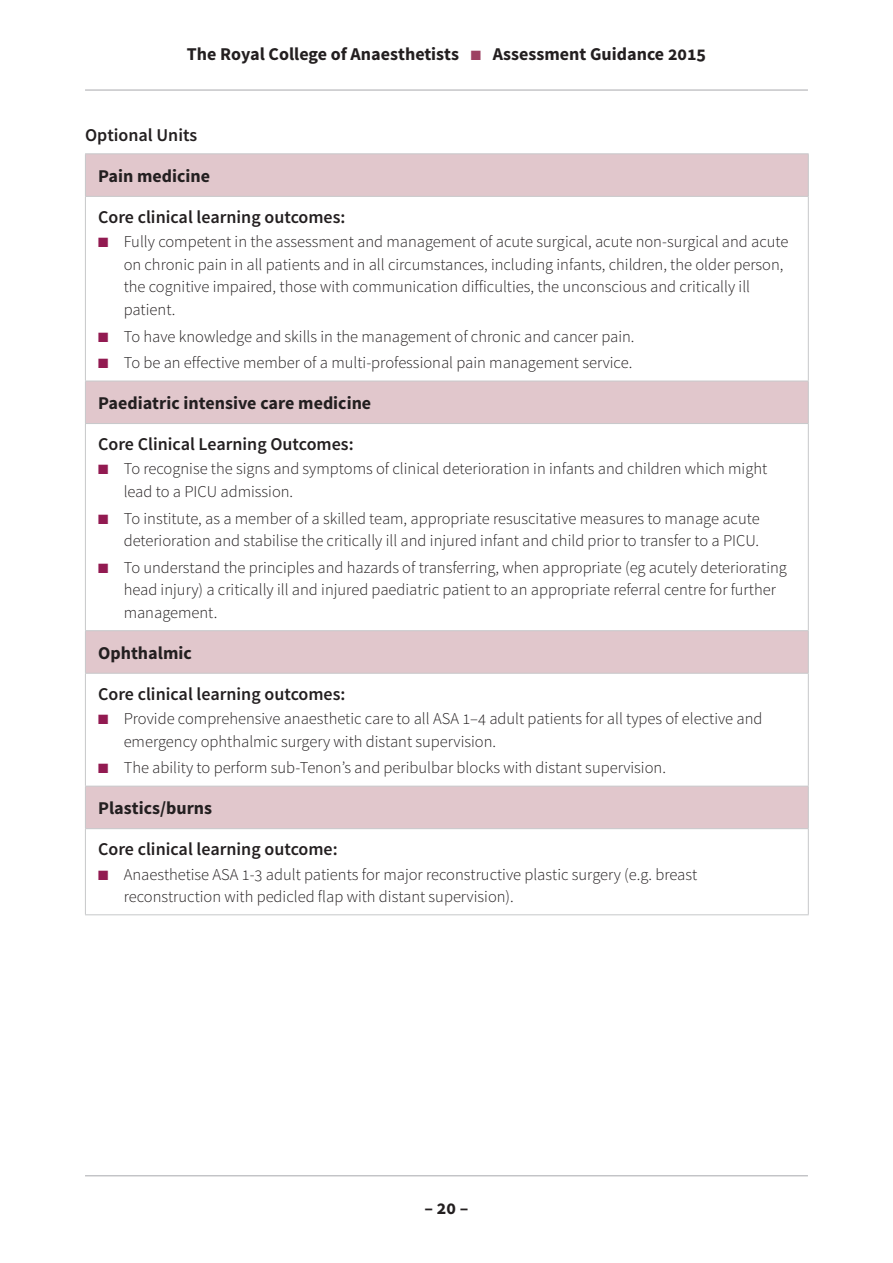
<style>
.page{position:relative;width:893px;height:1263px;background:#fff}
.page>*{position:absolute;margin:0;border:0;box-sizing:border-box;transform-origin:0 0}
.t1{font:600 18px "Source Sans Pro";color:#231f20}
.t2{font:700 18px "Source Sans Pro";color:#231f20}
.t3{font:300 16.5px/22.5px "Source Sans Pro";color:#231f20}
.s1{color:#9d4062}
.s2{color:#921a51}
</style>
<div class="page">
<hr style="left:85px;top:1175px;width:723px;height:1px;background:#a8a9ad">
<hr style="left:85px;top:90px;width:723px;height:1px;background:#a8a9ad">
<svg style="left:86px;top:154px;width:722px;height:674px"></svg>
<hr style="left:85px;top:197px;width:1px;height:184px;background:#c7c8ca">
<hr style="left:808px;top:197px;width:1px;height:184px;background:#c7c8ca">
<hr style="left:85px;top:424px;width:1px;height:206px;background:#c7c8ca">
<hr style="left:808px;top:424px;width:1px;height:206px;background:#c7c8ca">
<hr style="left:85px;top:674px;width:1px;height:112px;background:#c7c8ca">
<hr style="left:808px;top:674px;width:1px;height:112px;background:#c7c8ca">
<hr style="left:85px;top:829px;width:1px;height:85px;background:#c7c8ca">
<hr style="left:808px;top:829px;width:1px;height:85px;background:#c7c8ca">
<hr style="left:85px;top:153px;width:724px;height:1px;background:#c7c8ca">
<hr style="left:85px;top:154px;width:1px;height:42px;background:#c7c8ca">
<hr style="left:808px;top:154px;width:1px;height:42px;background:#c7c8ca">
<hr style="left:85px;top:196px;width:724px;height:1px;background:#c7c8ca">
<hr style="left:85px;top:381px;width:724px;height:1px;background:#c7c8ca">
<hr style="left:85px;top:381px;width:1px;height:42px;background:#c7c8ca">
<hr style="left:808px;top:381px;width:1px;height:42px;background:#c7c8ca">
<hr style="left:85px;top:423px;width:724px;height:1px;background:#c7c8ca">
<hr style="left:85px;top:630px;width:724px;height:1px;background:#c7c8ca">
<hr style="left:85px;top:631px;width:1px;height:42px;background:#c7c8ca">
<hr style="left:808px;top:631px;width:1px;height:42px;background:#c7c8ca">
<hr style="left:85px;top:673px;width:724px;height:1px;background:#c7c8ca">
<hr style="left:85px;top:786px;width:724px;height:1px;background:#c7c8ca">
<hr style="left:85px;top:786px;width:1px;height:42px;background:#c7c8ca">
<hr style="left:808px;top:786px;width:1px;height:42px;background:#c7c8ca">
<hr style="left:85px;top:828px;width:724px;height:1px;background:#c7c8ca">
<hr style="left:85px;top:914px;width:724px;height:1px;background:#c7c8ca">
<p class="t2" style="left:187px;top:42px;width:521px">The Royal College of Anaesthetists <span class="s1">■</span> Assessment Guidance 2015</p>
<p class="t1" style="left:85px;top:124px;width:114px">Optional Units</p>
<p class="t2" style="left:98px;top:164px;width:113px">Pain medicine</p>
<p class="t1" style="left:98px;top:205px;width:249px">Core clinical learning outcomes:</p>
<p class="t3" style="left:124px;top:231px;width:666px;text-indent:-26px"><span class="s2">■</span> Fully competent in the assessment and management of acute surgical, acute non-surgical and acute on chronic pain in all patients and in all circumstances, including infants, children, the older person, the cognitive impaired, those with communication difficulties, the unconscious and critically ill patient.</p>
<p class="t3" style="left:98px;top:325px;width:538px"><span class="s2">■</span> To have knowledge and skills in the management of chronic and cancer pain.</p>
<p class="t3" style="left:98px;top:352px;width:536px"><span class="s2">■</span> To be an effective member of a multi-professional pain management service.</p>
<p class="t2" style="left:98px;top:391px;width:275px">Paediatric intensive care medicine</p>
<p class="t1" style="left:98px;top:432px;width:257px">Core Clinical Learning Outcomes:</p>
<p class="t3" style="left:124px;top:458px;width:645px;text-indent:-26px"><span class="s2">■</span> To recognise the signs and symptoms of clinical deterioration in infants and children which might lead to a PICU admission.</p>
<p class="t3" style="left:98px;top:507px;width:663px;text-align:right"><span class="s2">■</span> To institute, as a member of a skilled team, appropriate resuscitative measures to manage acute deterioration and stabilise the critically ill and injured infant and child prior to transfer to a PICU.</p>
<p class="t3" style="left:124px;top:556px;width:665px;text-indent:-26px"><span class="s2">■</span> To understand the principles and hazards of transferring, when appropriate (eg acutely deteriorating head injury) a critically ill and injured paediatric patient to an appropriate referral centre for further management.</p>
<p class="t2" style="left:98px;top:641px;width:95px">Ophthalmic</p>
<p class="t1" style="left:98px;top:682px;width:249px">Core clinical learning outcomes:</p>
<p class="t3" style="left:124px;top:707px;width:640px;text-indent:-26px"><span class="s2">■</span> Provide comprehensive anaesthetic care to all ASA 1–4 adult patients for all types of elective and emergency ophthalmic surgery with distant supervision.</p>
<p class="t3" style="left:98px;top:757px;width:569px"><span class="s2">■</span> The ability to perform sub-Tenon’s and peribulbar blocks with distant supervision.</p>
<p class="t2" style="left:98px;top:797px;width:115px">Plastics/burns</p>
<p class="t1" style="left:98px;top:837px;width:241px">Core clinical learning outcome:</p>
<p class="t3" style="left:124px;top:863px;width:575px;text-indent:-26px"><span class="s2">■</span> Anaesthetise ASA 1-3 adult patients for major reconstructive plastic surgery (e.g. breast reconstruction with pedicled flap with distant supervision).</p>
<p class="t2" style="left:425px;top:1197px;width:45px">– 20 –</p>
</div>
